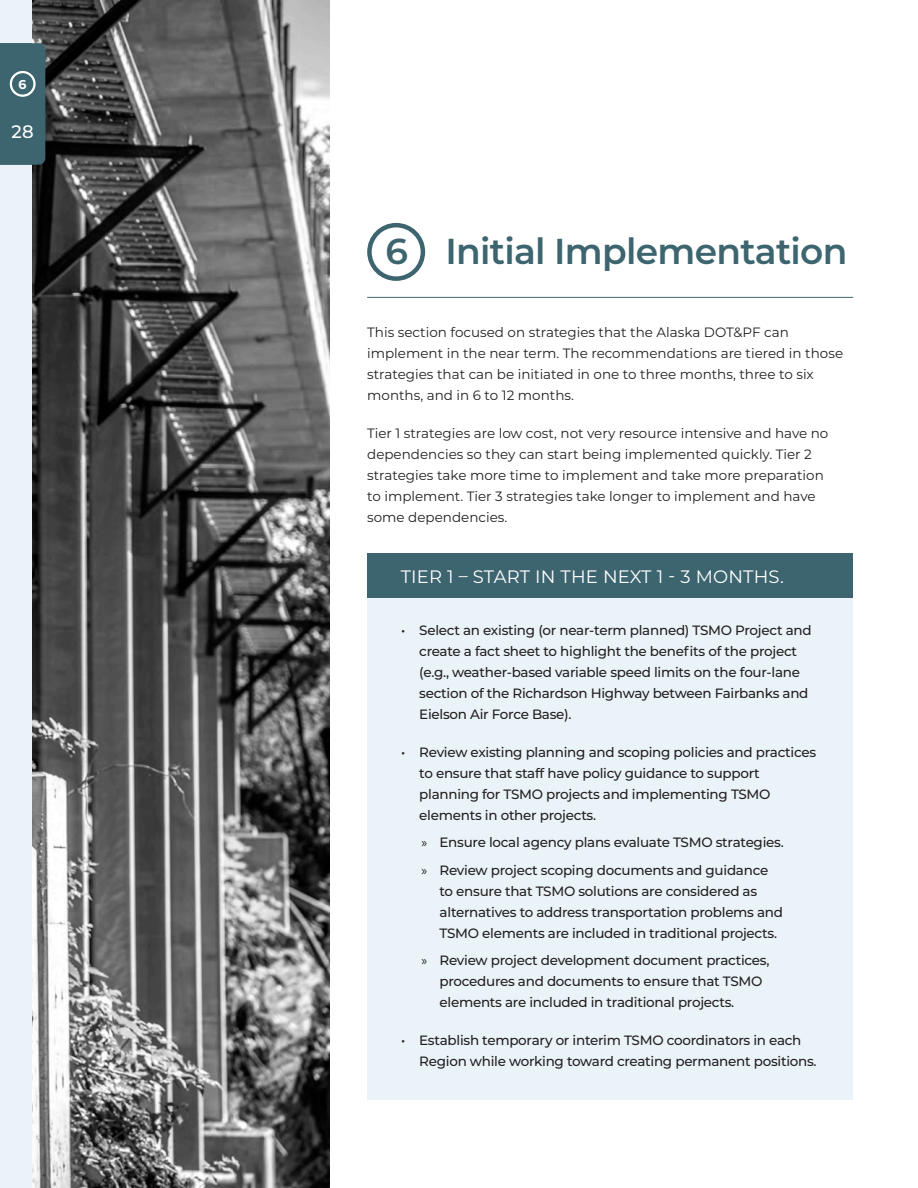
<style>
.page{position:relative;width:918px;height:1188px;background:#fff}
.page>*{position:absolute;margin:0;border:0;box-sizing:border-box;transform-origin:0 0}
.Chapter_Heading_-_H1{font:600 36px "Montserrat";letter-spacing:-.02em;color:#3d656f}
.Chapter_Number_-_A{font:600 36px "Montserrat";color:#3d656f}
.Callout_Heading{font:18px "Montserrat";letter-spacing:.01em;color:#fff}
.t1{font:500 18px "Montserrat";color:#fff}
.t2{font:500 13.5px/21px "Montserrat";letter-spacing:-.02em;color:#231f20}
.Body_-_P{font:13.5px/21px "Montserrat";color:#231f20}
.t3{font:700 13.5px "Proxima Nova";color:#fff}
.s1{font-family:"Myriad Pro";font-weight:400}
</style>
<div class="page">
<div style="left:0;top:0;width:32px;height:1188px;background:#eaf3f8"></div>
<div style="left:367px;top:553px;width:486px;height:547px;background:#eaf3f8"></div>
<svg style="left:32px;top:0;width:297px;height:1188px;background:#656565"></svg>
<div style="left:0;top:43px;width:45px;height:122px;background:#3d656f"></div>
<div style="left:10px;top:71px;width:26px;height:26px;border:2px solid #fff;border-radius:50%"></div>
<hr style="left:367px;top:297px;width:486px;height:1px;background:#3d656f">
<div style="left:367px;top:223px;width:58px;height:58px;border:4px solid #3d656f;border-radius:50%"></div>
<div style="left:367px;top:553px;width:486px;height:45px;background:#3d656f"></div>
<p class="t3" style="left:18px;top:74px;width:10px">6</p>
<h2 class="t1" style="left:11px;top:119px;width:24px">28</h2>
<p class="Chapter_Number_-_A" style="left:385px;top:226px;width:24px">6</p>
<h1 class="Chapter_Heading_-_H1" style="left:446px;top:226px;width:403px">Initial Implementation</h1>
<p class="Body_-_P" style="left:367px;top:321px;width:477px">This section focused on strategies that the Alaska DOT&amp;PF can implement in the near term. The recommendations are tiered in those strategies that can be initiated in one to three months, three to six months, and in 6 to 12 months.</p>
<p class="Body_-_P" style="left:367px;top:422px;width:463px">Tier 1 strategies are low cost, not very resource intensive and have no dependencies so they can start being implemented quickly. Tier 2 strategies take more time to implement and take more preparation to implement. Tier 3 strategies take longer to implement and have some dependencies.</p>
<p class="Callout_Heading" style="left:401px;top:564px;width:385px">TIER 1 – START IN THE NEXT 1 - 3 MONTHS.</p>
<p class="t2" style="left:419px;top:619px;width:394px;text-indent:-18px">• Select an existing (or near-term planned) TSMO Project and create a fact sheet to highlight the benefits of the project (e.g., weather-based variable speed limits on the four-lane section of the Richardson Highway between Fairbanks and Eielson Air Force Base).</p>
<p class="t2" style="left:419px;top:741px;width:398px;text-indent:-18px">• Review existing planning and scoping policies and practices to ensure that staff have policy guidance to support planning for TSMO projects and implementing TSMO elements in other projects.</p>
<p class="t2" style="left:422px;top:832px;width:364px"><span class="s1">»</span> Ensure local agency plans evaluate TSMO strategies.</p>
<p class="t2" style="left:440px;top:859px;width:345px;text-indent:-18px"><span class="s1">»</span> Review project scoping documents and guidance to ensure that TSMO solutions are considered as alternatives to address transportation problems and TSMO elements are included in traditional projects.</p>
<p class="t2" style="left:440px;top:949px;width:331px;text-indent:-18px"><span class="s1">»</span> Review project development document practices, procedures and documents to ensure that TSMO elements are included in traditional projects.</p>
<p class="t2" style="left:419px;top:1029px;width:399px;text-indent:-18px">• Establish temporary or interim TSMO coordinators in each<br>Region while working toward creating permanent positions.</p>
</div>
